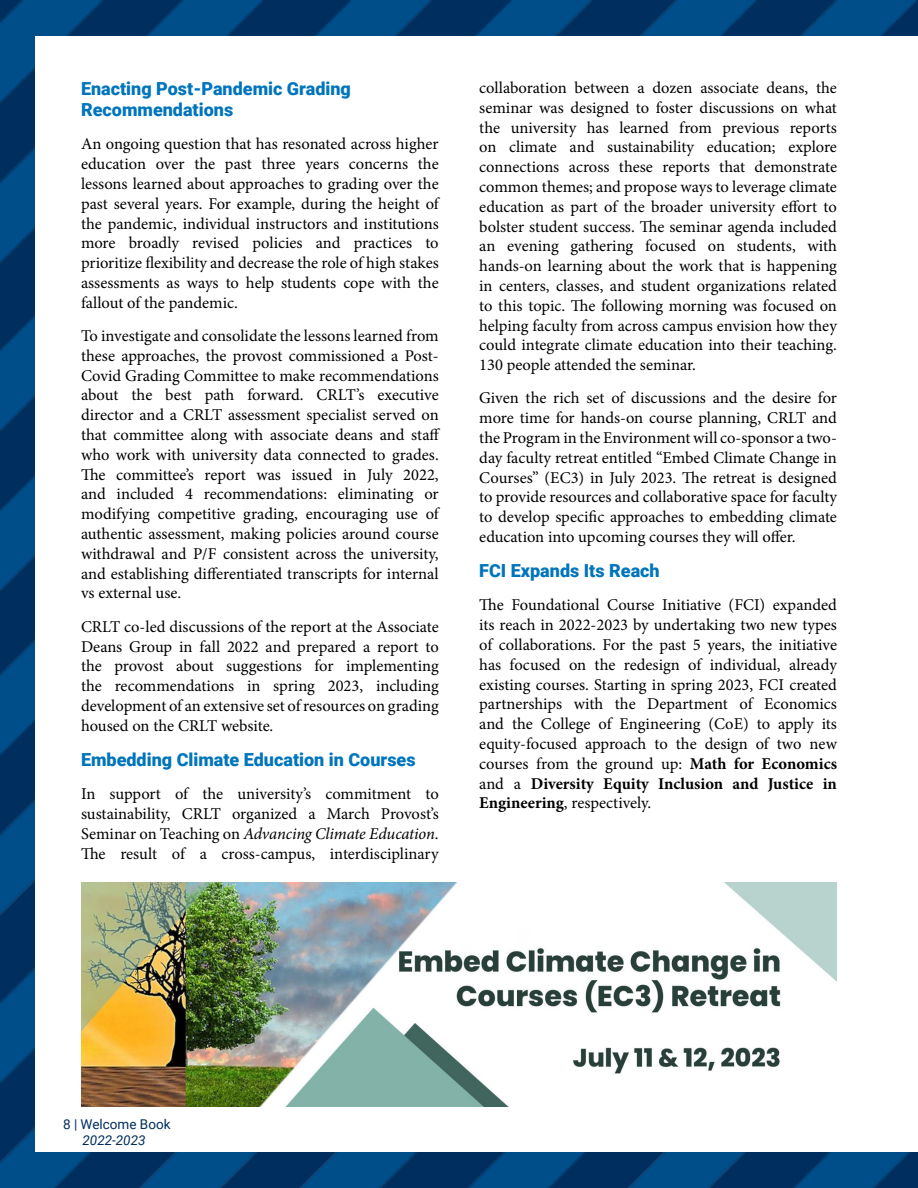
<style>
.page{position:relative;width:918px;height:1188px;background:#fff}
.page>*{position:absolute;margin:0;border:0;box-sizing:border-box;transform-origin:0 0}
.t1{font:900 18px/21.6px "Roboto";color:#0075bc}
.t2{font:16.5px/19.8px "Minion Pro";color:#000;text-align:justify}
.t3{font:13.5px "Roboto";color:#002e5e}
.t4{font:italic 13.5px "Roboto";color:#002e5e}
.s1{font-style:italic}
.s2{font-weight:700}
</style>
<div class="page">
<img style="left:0;top:0;width:918px;height:1188px">
<div style="left:35px;top:36px;width:883px;height:1116px;background:#fff"></div>
<img style="left:81px;top:882px;width:756px;height:225px">
<p class="t1" style="left:81px;top:77px;width:271px">Enacting Post-Pandemic Grading<br>Recommendations</p>
<p class="t2" style="left:81px;top:134px;width:359px">An ongoing question that has resonated across higher education over the past three years concerns the lessons learned about approaches to grading over the past several years. For example, during the height of the pandemic, individual instructors and institutions more broadly revised policies and practices to prioritize flexibility and decrease the role of high stakes assessments as ways to help students cope with the fallout of the pandemic.</p>
<p class="t2" style="left:81px;top:326px;width:361px">To investigate and consolidate the lessons learned from these approaches, the provost commissioned a Post-Covid Grading Committee to make recommendations about the best path forward. CRLT’s executive director and a CRLT assessment specialist served on that committee along with associate deans and staff who work with university data connected to grades.<br>The committee’s report was issued in July 2022, and included 4 recommendations: eliminating or modifying competitive grading, encouraging use of authentic assessment, making policies around course withdrawal and P/F consistent across the university, and establishing differentiated transcripts for internal vs external use.</p>
<p class="t2" style="left:81px;top:617px;width:359px">CRLT co-led discussions of the report at the Associate Deans Group in fall 2022 and prepared a report to the provost about suggestions for implementing the recommendations in spring 2023, including development of an extensive set of resources on grading housed on the CRLT website.</p>
<p class="t1" style="left:81px;top:748px;width:336px">Embedding Climate Education in Courses</p>
<p class="t2" style="left:81px;top:784px;width:359px">In support of the university’s commitment to sustainability, CRLT organized a March Provost’s Seminar on Teaching on <span class="s1">Advancing Climate Education</span>.<br>The result of a cross-campus, interdisciplinary</p>
<p class="t2" style="left:479px;top:78px;width:359px">collaboration between a dozen associate deans, the seminar was designed to foster discussions on what the university has learned from previous reports on climate and sustainability education; explore connections across these reports that demonstrate common themes; and propose ways to leverage climate education as part of the broader university effort to bolster student success. The seminar agenda included an evening gathering focused on students, with hands-on learning about the work that is happening in centers, classes, and student organizations related to this topic. The following morning was focused on helping faculty from across campus envision how they could integrate climate education into their teaching.<br>130 people attended the seminar.</p>
<p class="t2" style="left:479px;top:388px;width:359px">Given the rich set of discussions and the desire for more time for hands-on course planning, CRLT and the Program in the Environment will co-sponsor a two&shy;day faculty retreat entitled “Embed Climate Change in Courses” (EC3) in July 2023. The retreat is designed to provide resources and collaborative space for faculty to develop specific approaches to embedding climate education into upcoming courses they will offer.</p>
<p class="t1" style="left:479px;top:559px;width:182px">FCI Expands Its Reach</p>
<p class="t2" style="left:479px;top:595px;width:359px">The Foundational Course Initiative (FCI) expanded its reach in 2022-2023 by undertaking two new types of collaborations. For the past 5 years, the initiative has focused on the redesign of individual, already existing courses. Starting in spring 2023, FCI created partnerships with the Department of Economics and the College of Engineering (CoE) to apply its equity-focused approach to the design of two new courses from the ground up: <span class="s2">Math for Economics </span>and a <span class="s2">Diversity Equity Inclusion and Justice in Engineering</span>, respectively.</p>
<p class="t3" style="left:63px;top:1114px;width:109px">8 | Welcome Book</p>
<p class="t4" style="left:82px;top:1131px;width:65px">2022-2023</p>
</div>
